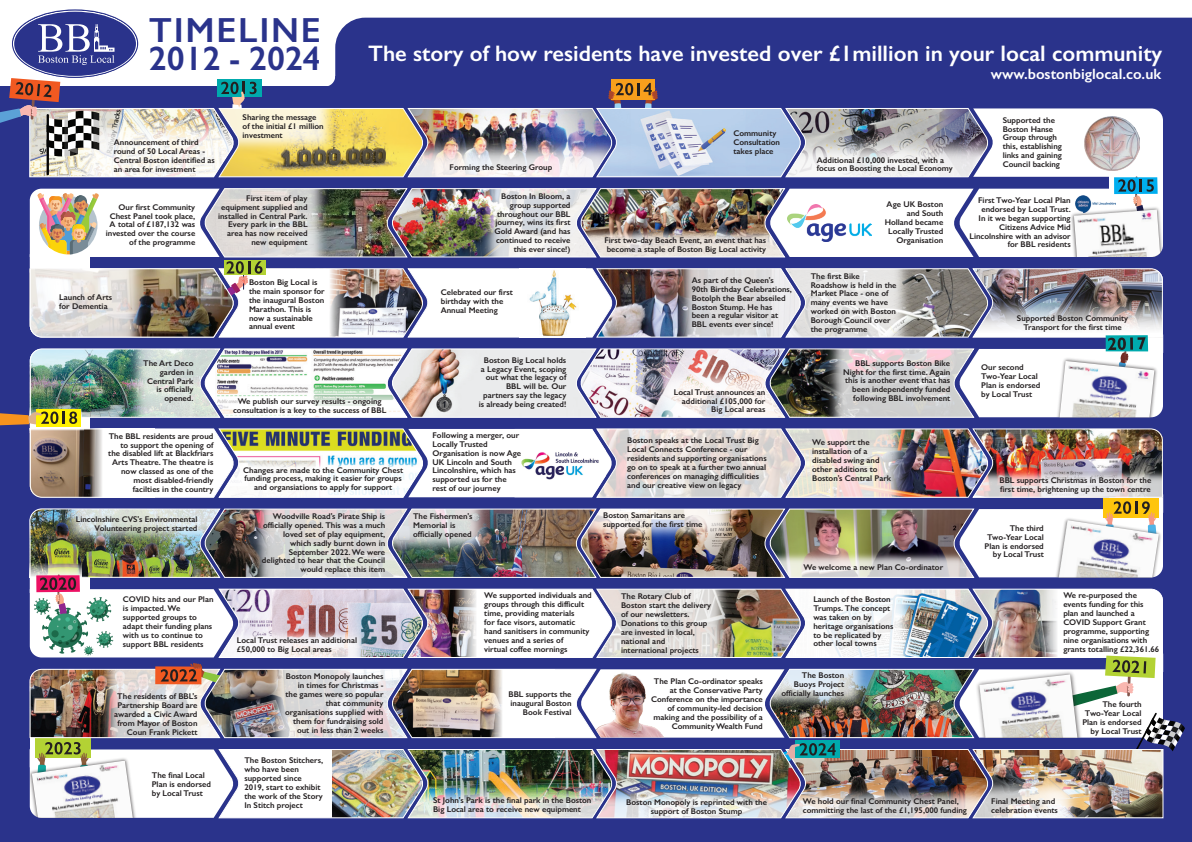
<style>
.page{position:relative;width:1192px;height:842px;background:#fff}
.page>*{position:absolute;margin:0;border:0;box-sizing:border-box;transform-origin:0 0}
.t1{font:600 35px "Gill Sans";letter-spacing:.05em;color:#2a338b}
.t2{font:600 34px "Gill Sans";color:#2a338b}
.t3{font:600 22.5px "Gill Sans";color:#fff}
.t4{font:600 15px "Gill Sans";color:#fff}
.t5{font:600 8.3px/8.9px "Gill Sans";color:#231f20}
</style>
<div class="page">
<div style="left:0;top:87px;width:1192px;height:755px;background:#2a338b"></div>
<img style="left:0;top:10px;width:1185px;height:809px">
<img style="left:1085px;top:116px;width:54px;height:55px">
<h1 class="t1" style="left:149px;top:9px;width:174px">TIMELINE</h1>
<h2 class="t2" style="left:149px;top:38px;width:174px">2012 - 2024</h2>
<h3 class="t3" style="left:368px;top:40px;width:796px">The story of how residents have invested over £1million in your local community</h3>
<h3 class="t4" style="left:991px;top:65px;width:172px">www.bostonbiglocal.co.uk</h3>
<p class="t5" style="left:243px;top:113px;width:83px">Sharing the message of the initial £1 million investment</p>
<p class="t5" style="left:1003px;top:115px;width:61px">Supported the<br>Boston Hanse<br>Group through this, establishing links and gaining<br>Council backing</p>
<p class="t5" style="left:106px;top:202px;width:91px;text-align:right">Our first Community<br>Chest Panel took place,<br>A total of £187,132 was invested over the course of the programme</p>
<p class="t5" style="left:885px;top:200px;width:60px;text-align:right">Age UK Boston and South<br>Holland became<br>Locally Trusted<br>Organisation</p>
<p class="t5" style="left:969px;top:196px;width:103px;text-align:right">First Two-Year Local Plan endorsed by Local Trust.<br>In it we began supporting<br>Citizens Advice Mid<br>Lincolnshire with an advisor for BBL residents</p>
<p class="t5" style="left:733px;top:129px;width:48px">Community<br>Consultation takes place</p>
<p class="t5" style="left:114px;top:138px;width:103px">Announcement of third round of 50 Local Areas -<br>Central Boston identified as an area for investment</p>
<p class="t5" style="left:817px;top:155px;width:137px">Additional £10,000 invested, with a focus on Boosting the Local Economy</p>
<p class="t5" style="left:450px;top:163px;width:104px">Forming the Steering Group</p>
<p class="t5" style="left:494px;top:191px;width:78px;text-align:right">Boston In Bloom, a group supported throughout our BBL journey, wins its first<br>Gold Award (and has continued to receive this ever since!)</p>
<p class="t5" style="left:218px;top:193px;width:91px;text-align:right">First item of play equipment supplied and installed in Central Park.<br>Every park in the BBL area has now received new equipment</p>
<p class="t5" style="left:604px;top:236px;width:163px">First two-day Beach Event, an event that has become a staple of Boston Big Local activity</p>
<p class="t5" style="left:59px;top:292px;width:54px">Launch of Arts for Dementia</p>
<p class="t5" style="left:143px;top:358px;width:52px;text-align:right">The Art Deco garden in<br>Central Park is officially opened.</p>
<p class="t5" style="left:108px;top:431px;width:107px;text-align:right">The BBL residents are proud to support the opening of the disabled lift at Blackfriars<br>Arts Theatre. The theatre is now classed as one of the most disabled-friendly facilties in the country</p>
<p class="t5" style="left:76px;top:514px;width:123px;text-align:right">Lincolnshire CVS's Environmental<br>Volunteering project started</p>
<p class="t5" style="left:123px;top:595px;width:92px">COVID hits and our Plan is impacted. We supported groups to adapt their funding plans with us to continue to support BBL residents</p>
<p class="t5" style="left:114px;top:692px;width:85px;text-align:right">The residents of BBL's<br>Partnership Board are awarded a Civic Award from Mayor of Boston<br>Coun Frank Pickett</p>
<p class="t5" style="left:152px;top:771px;width:61px">The final Local<br>Plan is endorsed by Local Trust</p>
<p class="t5" style="left:249px;top:278px;width:77px">Boston Big Local is the main sponsor for the inaugural Boston<br>Marathon. This is now a sustainable annual event</p>
<p class="t5" style="left:233px;top:397px;width:155px;text-align:center">We publish our survey results - ongoing consultation is a key to the success of BBL</p>
<p class="t5" style="left:243px;top:465px;width:161px;text-align:center">Changes are made to the Community Chest funding process, making it easier for groups and organsiations to apply for support</p>
<p class="t5" style="left:441px;top:288px;width:74px">Celebrated our first birthday with the<br>Annual Meeting</p>
<p class="t5" style="left:479px;top:355px;width:89px;text-align:right">Boston Big Local holds a Legacy Event, scoping out what the legacy of<br>BBL will be. Our partners say the legacy is already being created!</p>
<p class="t5" style="left:432px;top:430px;width:90px">Following a merger, our<br>Locally Trusted<br>Organisation is now Age<br>UK Lincoln and South<br>Lincolnshire, which has supported us for the rest of our journey</p>
<p class="t5" style="left:262px;top:512px;width:125px;text-align:right">Woodville Road's Pirate Ship is officially opened. This was a much loved set of play equipment, which sadly burnt down in<br>September 2022. We were delighted to hear that the Council would replace this item</p>
<p class="t5" style="left:413px;top:512px;width:61px">The Fishermen's<br>Memorial is officially opened</p>
<p class="t5" style="left:237px;top:635px;width:122px">Local Trust releases an additional £50,000 to Big Local areas</p>
<p class="t5" style="left:285px;top:672px;width:100px;text-align:right">Boston Monopoly launches in times for Christmas - the games were so popular that community organisations supplied with them for fundraising sold out in less than 2 weeks</p>
<p class="t5" style="left:484px;top:591px;width:109px">We supported individuals and groups through this difficult time, providing materials<br>for face visors, automatic hand sanitisers in community venues and a series of<br>virtual coffee mornings</p>
<p class="t5" style="left:508px;top:690px;width:65px;text-align:right">BBL supports the inaugural Boston<br>Book Festival</p>
<p class="t5" style="left:244px;top:756px;width:80px">The Boston Stitchers, who have been supported since<br>2019, start to exhibit the work of the Story<br>In Stitch project</p>
<p class="t5" style="left:433px;top:796px;width:160px">St John's Park is the final park in the Boston<br>Big Local area to receive new equipment</p>
<p class="t5" style="left:692px;top:276px;width:102px">As part of the Queen's<br>90th Birthday Celebrations,<br>Botolph the Bear abseiled<br>Boston Stump. He has been a regular visitor at<br>BBL events ever since!</p>
<p class="t5" style="left:674px;top:387px;width:93px;text-align:right">Local Trust announces an additional £105,000 for<br>Big Local areas</p>
<p class="t5" style="left:627px;top:436px;width:141px">Boston speaks at the Local Trust Big Local Connects Conference - our residents and supporting organisations go on to speak at a further two annual conferences on managing difficulities and our creative view on legacy</p>
<p class="t5" style="left:603px;top:510px;width:101px">Boston Samaritans are supported for the first time</p>
<p class="t5" style="left:811px;top:271px;width:87px">The first Bike<br>Roadshow is held in the<br>Market Place - one of many events we have worked on with Boston<br>Borough Council over the programme</p>
<p class="t5" style="left:843px;top:358px;width:109px;text-align:right">BBL supports Boston Bike<br>Night for the first time. Again this is another event that has been independently funded following BBL involvement</p>
<p class="t5" style="left:812px;top:438px;width:81px">We support the installation of a disabled swing and other additions to<br>Boston's Central Park</p>
<p class="t5" style="left:621px;top:592px;width:92px">The Rotary Club of<br>Boston start the delivery of our newsletters.<br>Donations to this group are invested in local, national and international projects</p>
<p class="t5" style="left:803px;top:562px;width:141px">We welcome a new Plan Co-ordinator</p>
<p class="t5" style="left:813px;top:595px;width:82px">Launch of the Boston<br>Trumps. The concept was taken on by heritage organisations to be replicated by other local towns</p>
<p class="t5" style="left:651px;top:677px;width:113px;text-align:right">The Plan Co-ordinator speaks at the Conservative Party<br>Conference on the importance of community-led decision making and the possibility of a<br>Community Wealth Fund</p>
<p class="t5" style="left:782px;top:671px;width:64px;text-align:right">The Boston<br>Buoys Project officially launches</p>
<p class="t5" style="left:626px;top:798px;width:142px;text-align:center">Boston Monopoly is reprinted with the support of Boston Stump</p>
<p class="t5" style="left:803px;top:796px;width:166px">We hold our final Community Chest Panel, committing the last of the £1,195,000 funding</p>
<p class="t5" style="left:1017px;top:313px;width:113px;text-align:center">Supported Boston Community<br>Transport for the first time</p>
<p class="t5" style="left:981px;top:363px;width:61px">Our second<br>Two-Year Local<br>Plan is endorsed by Local Trust</p>
<p class="t5" style="left:999px;top:476px;width:153px">BBL supports Christmas in Boston for the first time, brightening up the town centre</p>
<p class="t5" style="left:985px;top:523px;width:61px;text-align:right">The third<br>Two-Year Local<br>Plan is endorsed by Local Trust</p>
<p class="t5" style="left:1063px;top:591px;width:97px">We re-purposed the events funding for this plan and launched a<br>COVID Support Grant programme, supporting nine organisations with grants totalling £22,361.66</p>
<p class="t5" style="left:1082px;top:700px;width:61px;text-align:right">The fourth<br>Two-Year Local<br>Plan is endorsed by Local Trust</p>
<p class="t5" style="left:991px;top:797px;width:68px">Final Meeting and celebration events</p>
</div>
